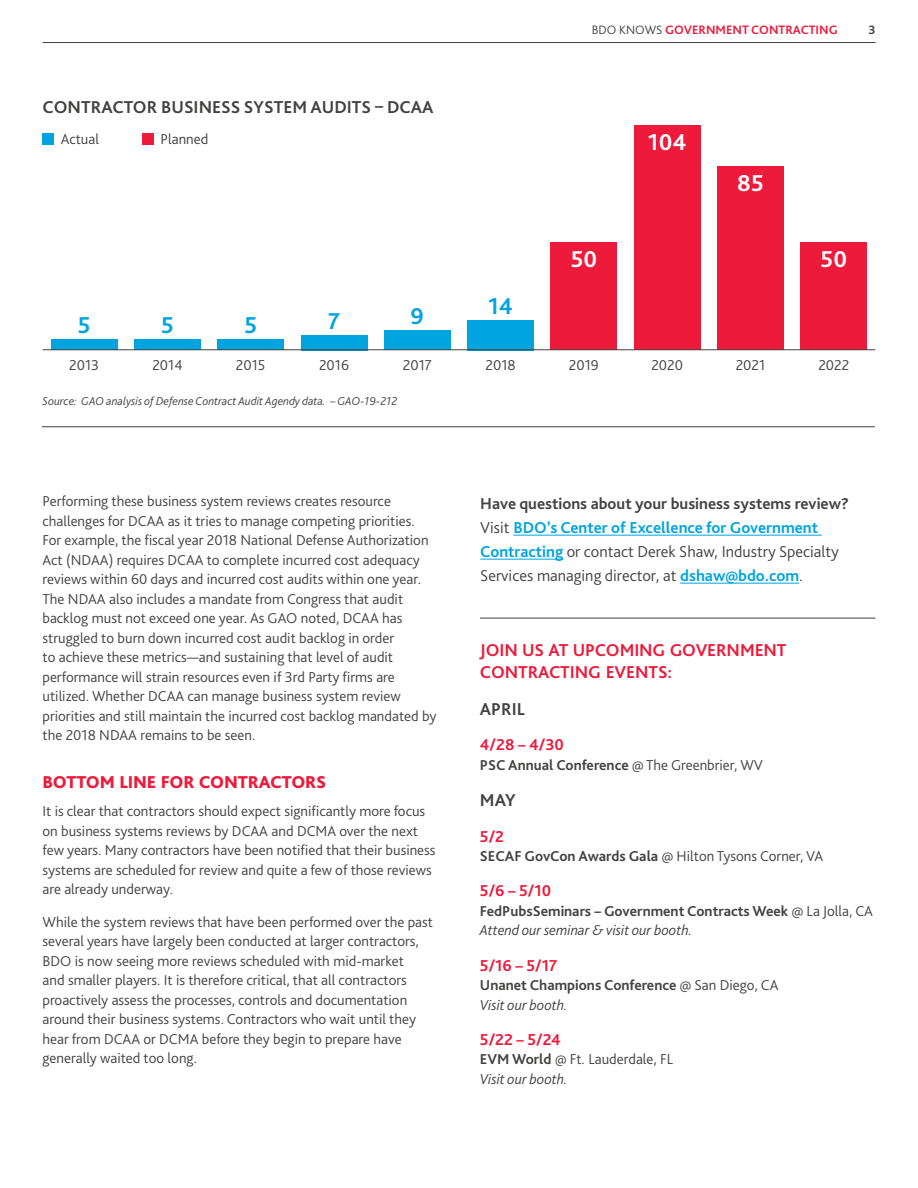
<style>
.page{position:relative;width:918px;height:1188px;background:#fff}
.page>*{position:absolute;margin:0;border:0;box-sizing:border-box;transform-origin:0 0}
.t1{font:700 24px "Bliss Pro";color:#fff}
.t2{font:700 24px "Bliss Pro";color:#00a4df}
.t3{font:700 18px/22.5px "Bliss Pro";letter-spacing:-.005em;color:#ed1a3b}
.t4{font:700 18px "Bliss Pro";color:#424241}
.t5{font:800 18px "Bliss Pro";letter-spacing:-.01em;color:#ed1a3b}
.t6{font:300 16.5px/24px "Bliss Pro";color:#424241}
.t7{font:700 16.5px "Bliss Pro";color:#ed1a3b}
.t8{font:300 15px/19.5px "Bliss Pro";color:#424241}
.t9{font:700 15px/19.5px "Bliss Pro";color:#424241}
.t10{font:700 12.75px "Bliss Pro";color:#ed1a3b}
.t11{font:700 12.75px "Bliss Pro";color:#424241}
.t12{font:italic 300 12px "Bliss Pro";color:#424241}
.s1{font-weight:300;color:#424241}
.s2{font-weight:700}
.s3{font-weight:700;color:#00a4df}
.s4{font-weight:300}
.s5{font-weight:300;font-style:italic}
.s6{font-style:italic}
</style>
<div class="page">
<hr style="left:43px;top:42px;width:832px;height:1px;background:#424241">
<hr style="left:480px;top:618px;width:395px;height:1px;background:#424241">
<hr style="left:42px;top:426px;width:833px;height:1px;background:#424241">
<div style="left:51px;top:339px;width:66px;height:11px;background:#00a4df"></div>
<div style="left:134px;top:339px;width:67px;height:11px;background:#00a4df"></div>
<div style="left:217px;top:339px;width:67px;height:11px;background:#00a4df"></div>
<div style="left:301px;top:335px;width:66px;height:15px;background:#00a4df"></div>
<div style="left:384px;top:331px;width:67px;height:19px;background:#00a4df"></div>
<div style="left:467px;top:320px;width:67px;height:30px;background:#00a4df"></div>
<div style="left:551px;top:242px;width:66px;height:108px;background:#ed1a3b"></div>
<div style="left:634px;top:126px;width:67px;height:224px;background:#ed1a3b"></div>
<div style="left:717px;top:167px;width:67px;height:183px;background:#ed1a3b"></div>
<div style="left:801px;top:242px;width:66px;height:108px;background:#ed1a3b"></div>
<div style="left:43px;top:133px;width:11px;height:11px;background:#00a4df"></div>
<div style="left:142px;top:133px;width:11px;height:11px;background:#ed1a3b"></div>
<hr style="left:43px;top:349px;width:832px;height:1px;background:#424241">
<hr style="left:513px;top:535px;width:309px;height:1px;background:#00a4df">
<hr style="left:480px;top:559px;width:83px;height:1px;background:#00a4df">
<hr style="left:680px;top:583px;width:119px;height:1px;background:#00a4df">
<p class="t4" style="left:43px;top:96px;width:393px">CONTRACTOR BUSINESS SYSTEM AUDITS – DCAA</p>
<p class="t8" style="left:61px;top:129px;width:40px">Actual</p>
<p class="t8" style="left:161px;top:129px;width:49px">Planned</p>
<h1 class="t2" style="left:78px;top:310px;width:14px">5</h1>
<h1 class="t2" style="left:161px;top:310px;width:14px">5</h1>
<h1 class="t2" style="left:244px;top:310px;width:14px">5</h1>
<h1 class="t2" style="left:328px;top:306px;width:13px">7</h1>
<h1 class="t2" style="left:411px;top:301px;width:15px">9</h1>
<h1 class="t2" style="left:488px;top:291px;width:26px">14</h1>
<p class="t10" style="left:592px;top:22px;width:247px"><span class="s1">BDO KNOWS</span> GOVERNMENT CONTRACTING</p>
<p class="t11" style="left:868px;top:22px;width:9px">3</p>
<h1 class="t1" style="left:571px;top:244px;width:28px">50</h1>
<h1 class="t1" style="left:648px;top:127px;width:40px">104</h1>
<h1 class="t1" style="left:737px;top:168px;width:28px">85</h1>
<h1 class="t1" style="left:821px;top:244px;width:28px">50</h1>
<p class="t8" style="left:69px;top:355px;width:31px">2013</p>
<p class="t8" style="left:152px;top:355px;width:32px">2014</p>
<p class="t8" style="left:236px;top:355px;width:31px">2015</p>
<p class="t8" style="left:319px;top:355px;width:31px">2016</p>
<p class="t8" style="left:403px;top:355px;width:31px">2017</p>
<p class="t8" style="left:486px;top:355px;width:32px">2018</p>
<p class="t8" style="left:569px;top:355px;width:31px">2019</p>
<p class="t8" style="left:651px;top:355px;width:33px">2020</p>
<p class="t8" style="left:736px;top:355px;width:31px">2021</p>
<p class="t8" style="left:818px;top:355px;width:32px">2022</p>
<p class="t12" style="left:43px;top:394px;width:357px">Source: GAO analysis of Defense Contract Audit Agendy data. – GAO-19-212</p>
<p class="t8" style="left:43px;top:491px;width:395px">Performing these business system reviews creates resource challenges for DCAA as it tries to manage competing priorities.<br>For example, the fiscal year 2018 National Defense Authorization Act (NDAA) requires DCAA to complete incurred cost adequacy reviews within 60 days and incurred cost audits within one year.<br>The NDAA also includes a mandate from Congress that audit backlog must not exceed one year. As GAO noted, DCAA has struggled to burn down incurred cost audit backlog in order<br>to achieve these metrics—and sustaining that level of audit performance will strain resources even if 3rd Party firms are utilized. Whether DCAA can manage business system review priorities and still maintain the incurred cost backlog mandated by the 2018 NDAA remains to be seen.</p>
<p class="t5" style="left:43px;top:771px;width:285px">BOTTOM LINE FOR CONTRACTORS</p>
<p class="t8" style="left:43px;top:801px;width:395px">It is clear that contractors should expect significantly more focus on business systems reviews by DCAA and DCMA over the next few years. Many contractors have been notified that their business systems are scheduled for review and quite a few of those reviews are already underway.</p>
<p class="t8" style="left:43px;top:912px;width:392px">While the system reviews that have been performed over the past several years have largely been conducted at larger contractors, BDO is now seeing more reviews scheduled with mid-market<br>and smaller players. It is therefore critical, that all contractors proactively assess the processes, controls and documentation around their business systems. Contractors who wait until they hear from DCAA or DCMA before they begin to prepare have generally waited too long.</p>
<p class="t6" style="left:480px;top:491px;width:370px"><span class="s2">Have questions about your business systems review?<br></span>Visit <span class="s3">BDO’s Center of Excellence for Government Contracting</span> or contact Derek Shaw, Industry Specialty Services managing director, at <span class="s3">dshaw@bdo.com</span>.</p>
<p class="t3" style="left:480px;top:638px;width:308px">JOIN US AT UPCOMING GOVERNMENT<br>CONTRACTING EVENTS:</p>
<p class="t4" style="left:480px;top:698px;width:46px">APRIL</p>
<p class="t7" style="left:480px;top:734px;width:86px">4/28 – 4/30</p>
<p class="t9" style="left:480px;top:755px;width:285px">PSC Annual Conference <span class="s4">@ The Greenbrier, WV</span></p>
<p class="t4" style="left:480px;top:789px;width:37px">MAY</p>
<p class="t7" style="left:480px;top:826px;width:26px">5/2</p>
<p class="t8" style="left:480px;top:846px;width:345px"><span class="s2">SECAF GovCon Awards Gala</span> @ Hilton Tysons Corner, VA</p>
<p class="t7" style="left:480px;top:881px;width:73px">5/6 – 5/10</p>
<p class="t9" style="left:480px;top:901px;width:395px">FedPubsSeminars – Government Contracts Week <span class="s4">@ La Jolla, CA<br></span><span class="s5">Attend our seminar &amp; visit our booth.</span></p>
<p class="t7" style="left:480px;top:955px;width:79px">5/16 – 5/17</p>
<p class="t9" style="left:480px;top:975px;width:300px">Unanet Champions Conference <span class="s4">@ San Diego, CA<br></span><span class="s5">Visit our booth.</span></p>
<p class="t7" style="left:480px;top:1029px;width:82px">5/22 – 5/24</p>
<p class="t8" style="left:480px;top:1049px;width:195px"><span class="s2">EVM World</span> @ Ft. Lauderdale, FL<br><span class="s6">Visit our booth.</span></p>
</div>
